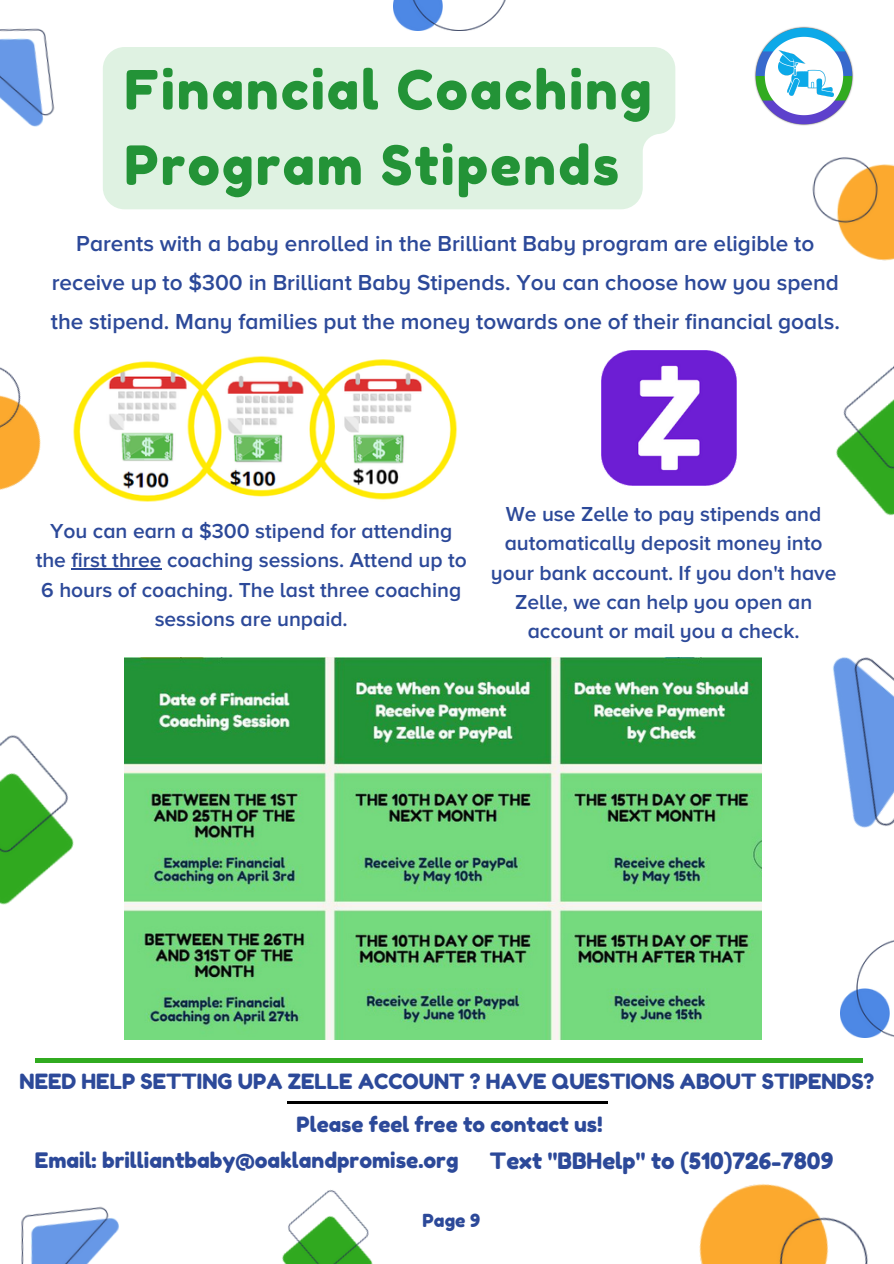
<style>
.page{position:relative;width:894px;height:1264px;background:#fff}
.page>*{position:absolute;margin:0;border:0;box-sizing:border-box;transform-origin:0 0}
.t1{font:54px/75.3px "Fredoka One";letter-spacing:.04em;color:#239337}
.t2{font:600 22.5px/39.3px "Proxima Nova A";color:#2c4999;text-align:center}
.t3{font:22.5px "Fredoka One";color:#2c4999}
.t4{font:21.3px "Fredoka One";color:#2c4999}
.t5{font:600 21px/29.2px "Proxima Nova A";color:#2c4999;text-align:center}
.t6{font:21px "Fredoka One";color:#2c4999}
.t7{font:18px "Fredoka One";color:#2c4999}
</style>
<div class="page">
<hr style="left:35px;top:1058px;width:827px;height:4px;background:#31ab20">
<hr style="left:286px;top:1101px;width:321px;height:2px;background:#000">
<img style="left:90px;top:356px;width:367px;height:146px">
<img style="left:754px;top:26px;width:100px;height:100px">
<img style="left:601px;top:351px;width:136px;height:135px">
<div style="left:768px;top:40px;width:72px;height:73px;background:#fff;border-radius:50%"></div>
<img style="left:778px;top:50px;width:54px;height:47px">
<img style="left:394px;top:0;width:112px;height:31px">
<img style="left:0;top:28px;width:55px;height:99px">
<img style="left:0;top:735px;width:74px;height:170px">
<img style="left:0;top:367px;width:90px;height:123px">
<img style="left:282px;top:1189px;width:91px;height:74px">
<img style="left:21px;top:1206px;width:98px;height:57px">
<img style="left:699px;top:1184px;width:169px;height:79px">
<img style="left:836px;top:367px;width:57px;height:149px">
<img style="left:761px;top:657px;width:132px;height:217px">
<img style="left:812px;top:157px;width:81px;height:104px">
<img style="left:124px;top:657px;width:637px;height:382px">
<hr style="left:71px;top:568px;width:91px;height:1px;background:#2c4999">
<div style="left:103px;top:47px;width:572px;height:162px;background:#dff2e2"></div>
<img style="left:840px;top:940px;width:53px;height:97px">
<h4 class="t1" style="left:124px;top:52px;width:528px">Financial Coaching<br>Program Stipends</h4>
<h1 class="t2" style="left:51px;top:224px;width:790px">Parents with a baby enrolled in the Brilliant Baby program are eligible to receive up to $300 in Brilliant Baby Stipends. You can choose how you spend the stipend. Many families put the money towards one of their financial goals.</h1>
<p class="t5" style="left:36px;top:517px;width:432px">You can earn a $300 stipend for attending the first three coaching sessions. Attend up to 6 hours of coaching. The last three coaching sessions are unpaid.</p>
<p class="t5" style="left:491px;top:500px;width:347px">We use Zelle to pay stipends and automatically deposit money into your bank account. If you don't have<br>Zelle, we can help you open an account or mail you a check.</p>
<p class="t6" style="left:20px;top:1068px;width:856px">NEED HELP SETTING UPA ZELLE ACCOUNT ? HAVE QUESTIONS ABOUT STIPENDS?</p>
<p class="t6" style="left:296px;top:1111px;width:307px">Please feel free to contact us!</p>
<h3 class="t4" style="left:35px;top:1146px;width:425px">Email: brilliantbaby@oaklandpromise.org</h3>
<p class="t3" style="left:490px;top:1147px;width:345px">Text "BBHelp" to (510)726-7809</p>
<p class="t7" style="left:422px;top:1208px;width:59px">Page 9</p>
</div>
